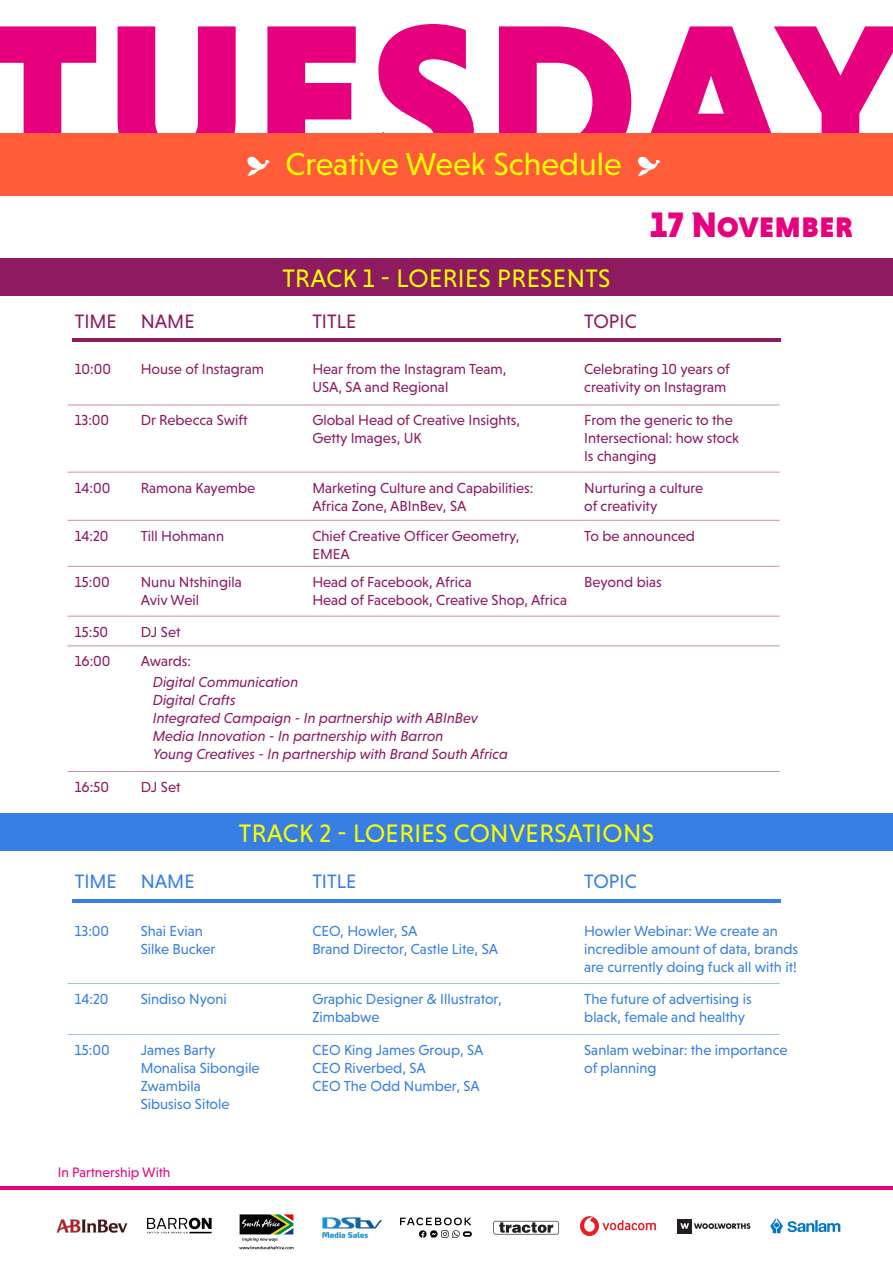
<style>
.page{position:relative;width:893px;height:1263px;background:#fff}
.page>*{position:absolute;margin:0;border:0;box-sizing:border-box;transform-origin:0 0}
.t1{font:900 222px "Niveau Grotesk";letter-spacing:.015em;color:#e6007e}
.t2{font:36px "Niveau Grotesk Black Small Caps";color:#e6007e}
.t3{font:32.4px "Niveau Grotesk";color:#faff00}
.t4{font:25.8px "Niveau Grotesk";letter-spacing:.015em;color:#faff00}
.t5{font:19.8px "Niveau Grotesk";color:#8e1a60}
.t6{font:19.8px "Niveau Grotesk";color:#387fe5}
.t7{font:14.85px/18px "Niveau Grotesk";color:#8e1a60}
.t8{font:14.85px/18px "Niveau Grotesk";color:#387fe5}
.t9{font:italic 14.85px "Niveau Grotesk";color:#8e1a60}
.t10{font:13.95px "Niveau Grotesk";color:#e6007e}
</style>
<div class="page">
<div style="left:0;top:133px;width:893px;height:63px;background:#ff5c39"></div>
<div style="left:0;top:259px;width:893px;height:37px;background:#8e1a60"></div>
<div style="left:0;top:813px;width:893px;height:38px;background:#387fe5"></div>
<hr style="left:68px;top:405px;width:711px;height:1px;background:#8e1a60">
<hr style="left:68px;top:472px;width:711px;height:1px;background:#8e1a60">
<hr style="left:68px;top:983px;width:711px;height:1px;background:#387fe5">
<hr style="left:68px;top:520px;width:711px;height:1px;background:#8e1a60">
<hr style="left:68px;top:566px;width:711px;height:1px;background:#8e1a60">
<hr style="left:68px;top:1034px;width:711px;height:1px;background:#387fe5">
<hr style="left:68px;top:616px;width:711px;height:1px;background:#8e1a60">
<hr style="left:68px;top:646px;width:711px;height:1px;background:#8e1a60">
<hr style="left:68px;top:771px;width:711px;height:1px;background:#8e1a60">
<hr style="left:72px;top:338px;width:708px;height:4px;background:#8e1a60">
<hr style="left:72px;top:899px;width:708px;height:4px;background:#387fe5">
<svg style="left:247px;top:157px;width:23px;height:19px"></svg>
<svg style="left:638px;top:157px;width:22px;height:19px"></svg>
<hr style="left:0;top:1186px;width:893px;height:4px;background:#e6007e">
<img style="left:56px;top:1219px;width:72px;height:14px">
<svg style="left:147px;top:1218px;width:65px;height:15px"></svg>
<svg style="left:293px;top:1214px;width:1px;height:21px"></svg>
<svg style="left:239px;top:1214px;width:54px;height:35px"></svg>
<img style="left:322px;top:1217px;width:59px;height:21px">
<svg style="left:400px;top:1217px;width:72px;height:21px"></svg>
<svg style="left:493px;top:1221px;width:66px;height:13px"></svg>
<div style="left:677px;top:1219px;width:15px;height:14px;background:#231f20"></div>
<svg style="left:680px;top:1223px;width:70px;height:6px"></svg>
<svg style="left:770px;top:1218px;width:70px;height:15px"></svg>
<img style="left:580px;top:1216px;width:76px;height:20px">
<p class="t1" style="left:-16px;top:-27px;width:922px">TUESDAY</p>
<p class="t2" style="left:650px;top:204px;width:205px">17 November</p>
<p class="t3" style="left:286px;top:146px;width:338px">Creative Week Schedule</p>
<p class="t4" style="left:282px;top:264px;width:330px">TRACK 1 - LOERIES PRESENTS</p>
<p class="t5" style="left:75px;top:310px;width:44px">TIME</p>
<p class="t5" style="left:141px;top:310px;width:55px">NAME</p>
<p class="t5" style="left:312px;top:310px;width:45px">TITLE</p>
<p class="t5" style="left:584px;top:310px;width:54px">TOPIC</p>
<p class="t7" style="left:75px;top:360px;width:38px">10:00</p>
<p class="t7" style="left:141px;top:360px;width:125px">House of Instagram</p>
<p class="t7" style="left:312px;top:360px;width:196px">Hear from the Instagram Team,</p>
<p class="t7" style="left:312px;top:378px;width:137px">USA, SA and Regional</p>
<p class="t7" style="left:584px;top:360px;width:147px">Celebrating 10 years of creativity on Instagram</p>
<p class="t7" style="left:75px;top:411px;width:36px">13:00</p>
<p class="t7" style="left:75px;top:478px;width:37px">14:00</p>
<p class="t7" style="left:141px;top:411px;width:108px">Dr Rebecca Swift</p>
<p class="t7" style="left:141px;top:478px;width:116px">Ramona Kayembe</p>
<p class="t7" style="left:312px;top:411px;width:209px">Global Head of Creative Insights,<br>Getty Images, UK</p>
<p class="t7" style="left:312px;top:479px;width:222px">Marketing Culture and Capabilities:<br>Africa Zone, ABInBev, SA</p>
<p class="t7" style="left:584px;top:411px;width:150px">From the generic to the</p>
<p class="t7" style="left:584px;top:429px;width:156px">Intersectional: how stock</p>
<p class="t7" style="left:584px;top:447px;width:74px">Is changing</p>
<p class="t7" style="left:584px;top:479px;width:121px">Nurturing a culture</p>
<p class="t7" style="left:584px;top:497px;width:75px">of creativity</p>
<p class="t7" style="left:75px;top:527px;width:35px">14:20</p>
<p class="t7" style="left:75px;top:572px;width:36px">15:00</p>
<p class="t7" style="left:141px;top:527px;width:85px">Till Hohmann</p>
<p class="t7" style="left:141px;top:572px;width:103px">Nunu Ntshingila</p>
<p class="t7" style="left:141px;top:590px;width:60px">Aviv Weil</p>
<p class="t7" style="left:312px;top:527px;width:209px">Chief Creative Officer Geometry,<br>EMEA</p>
<p class="t7" style="left:312px;top:572px;width:161px">Head of Facebook, Africa</p>
<p class="t7" style="left:312px;top:590px;width:256px">Head of Facebook, Creative Shop, Africa</p>
<p class="t7" style="left:584px;top:527px;width:112px">To be announced</p>
<p class="t7" style="left:584px;top:572px;width:79px">Beyond bias</p>
<p class="t7" style="left:75px;top:622px;width:35px">15:50</p>
<p class="t7" style="left:75px;top:652px;width:37px">16:00</p>
<p class="t7" style="left:141px;top:622px;width:41px">DJ Set</p>
<p class="t7" style="left:141px;top:652px;width:52px">Awards:</p>
<p class="t9" style="left:153px;top:673px;width:147px">Digital Communication</p>
<p class="t9" style="left:153px;top:691px;width:84px">Digital Crafts</p>
<p class="t9" style="left:153px;top:709px;width:327px">Integrated Campaign - In partnership with ABInBev</p>
<p class="t9" style="left:153px;top:727px;width:292px">Media Innovation - In partnership with Barron</p>
<p class="t9" style="left:153px;top:745px;width:357px">Young Creatives - In partnership with Brand South Africa</p>
<p class="t7" style="left:75px;top:778px;width:36px">16:50</p>
<p class="t7" style="left:141px;top:778px;width:41px">DJ Set</p>
<p class="t4" style="left:239px;top:818px;width:417px">TRACK 2 - LOERIES CONVERSATIONS</p>
<p class="t6" style="left:75px;top:870px;width:44px">TIME</p>
<p class="t6" style="left:141px;top:870px;width:55px">NAME</p>
<p class="t6" style="left:312px;top:870px;width:45px">TITLE</p>
<p class="t6" style="left:584px;top:870px;width:54px">TOPIC</p>
<p class="t8" style="left:75px;top:921px;width:36px">13:00</p>
<p class="t8" style="left:141px;top:921px;width:64px">Shai Evian</p>
<p class="t8" style="left:141px;top:939px;width:76px">Silke Bucker</p>
<p class="t8" style="left:312px;top:921px;width:107px">CEO, Howler, SA</p>
<p class="t8" style="left:312px;top:939px;width:187px">Brand Director, Castle Lite, SA</p>
<p class="t8" style="left:584px;top:921px;width:215px">Howler Webinar: We create an incredible amount of data, brands are currently doing fuck all with it!</p>
<p class="t8" style="left:75px;top:990px;width:35px">14:20</p>
<p class="t8" style="left:141px;top:990px;width:88px">Sindiso Nyoni</p>
<p class="t8" style="left:312px;top:990px;width:191px">Graphic Designer &amp; Illustrator,<br>Zimbabwe</p>
<p class="t8" style="left:584px;top:990px;width:169px">The future of advertising is black, female and healthy</p>
<p class="t8" style="left:75px;top:1041px;width:36px">15:00</p>
<p class="t8" style="left:141px;top:1041px;width:76px">James Barty</p>
<p class="t8" style="left:141px;top:1059px;width:121px">Monalisa Sibongile<br>Zwambila</p>
<p class="t8" style="left:141px;top:1095px;width:90px">Sibusiso Sitole</p>
<p class="t8" style="left:312px;top:1041px;width:173px">CEO King James Group, SA</p>
<p class="t8" style="left:312px;top:1059px;width:115px">CEO Riverbed, SA</p>
<p class="t8" style="left:312px;top:1077px;width:169px">CEO The Odd Number, SA</p>
<p class="t8" style="left:584px;top:1041px;width:205px">Sanlam webinar: the importance</p>
<p class="t8" style="left:584px;top:1059px;width:74px">of planning</p>
<p class="t10" style="left:58px;top:1165px;width:114px">In Partnership With</p>
</div>
